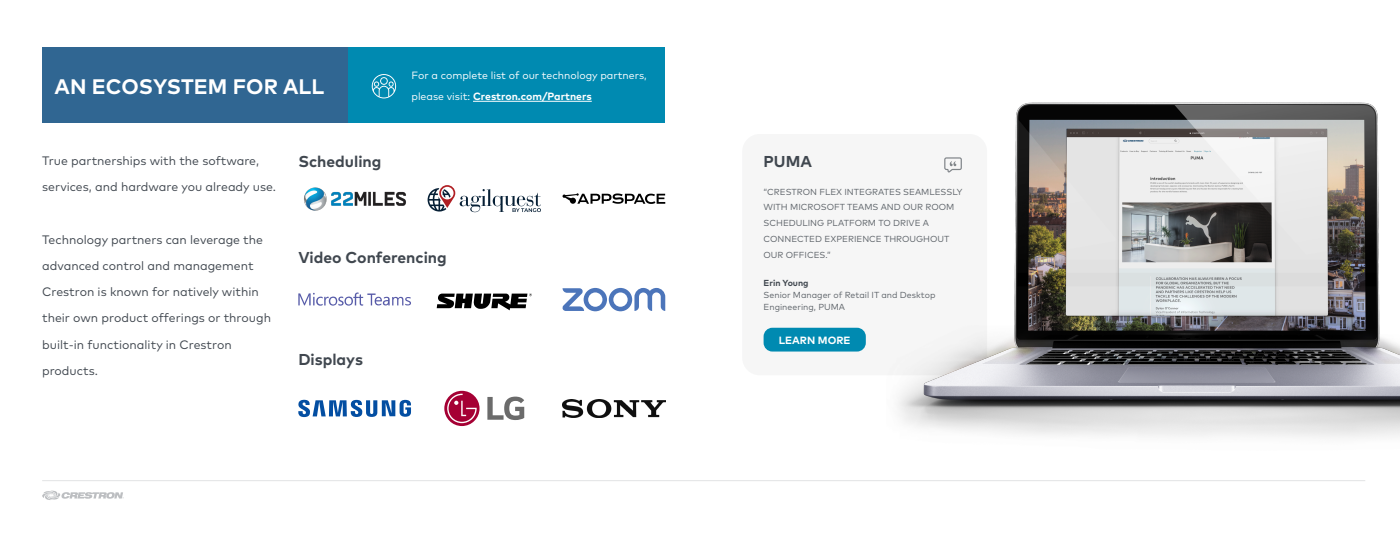
<style>
.page{position:relative;width:1400px;height:536px;background:#fff}
.page>*{position:absolute;margin:0;border:0;box-sizing:border-box;transform-origin:0 0}
.t1{font:700 21px "Mark Pro";color:#fff}
.t2{font:700 15.75px "Mark Pro";color:#40474f}
.t3{font:12.25px/26.2px "Mark Pro";color:#40474f}
.t4{font:10.5px/21px "Mark Pro";color:#fff}
.t5{font:700 10.5px "Mark Pro";color:#fff}
.t6{font:8.75px/15.8px "Mark Pro";color:#5d6369}
.t7{font:700 8.75px "Mark Pro";color:#40474f}
.s1{font-weight:700}
</style>
<div class="page">
<hr style="left:42px;top:480px;width:1323px;height:1px;background:#e2e3e4">
<svg style="left:42px;top:490px;width:82px;height:10px"></svg>
<div style="left:742px;top:134px;width:245px;height:241px;background:#f6f6f6;border-radius:18px"></div>
<img style="left:898px;top:102px;width:502px;height:336px">
<div style="left:42px;top:47px;width:306px;height:76px;background:#306692"></div>
<div style="left:348px;top:47px;width:317px;height:76px;background:#008ab1"></div>
<hr style="left:473px;top:101px;width:119px;height:1px;background:#fff">
<div style="left:764px;top:327px;width:102px;height:24px;background:#008ab1;border-radius:9px"></div>
<svg style="left:944px;top:157px;width:18px;height:15px"></svg>
<img style="left:563px;top:399px;width:102px;height:18px">
<svg style="left:562px;top:288px;width:103px;height:23px"></svg>
<svg style="left:372px;top:74px;width:24px;height:24px"></svg>
<img style="left:304px;top:187px;width:102px;height:24px">
<svg style="left:428px;top:185px;width:113px;height:27px"></svg>
<svg style="left:563px;top:193px;width:102px;height:11px"></svg>
<svg style="left:298px;top:399px;width:113px;height:18px"></svg>
<svg style="left:487px;top:396px;width:37px;height:24px"></svg>
<svg style="left:444px;top:390px;width:36px;height:36px"></svg>
<svg style="left:447px;top:393px;width:30px;height:30px"></svg>
<svg style="left:298px;top:292px;width:113px;height:13px"></svg>
<svg style="left:437px;top:293px;width:95px;height:17px"></svg>
<h1 class="t1" style="left:55px;top:70px;width:271px">AN ECOSYSTEM FOR ALL</h1>
<p class="t3" style="left:42px;top:146px;width:235px">True partnerships with the software, services, and hardware you already use.</p>
<p class="t2" style="left:298px;top:150px;width:85px">Scheduling</p>
<p class="t4" style="left:411px;top:64px;width:237px">For a complete list of our technology partners, please visit: <span class="s1">Crestron.com/Partners</span></p>
<p class="t3" style="left:42px;top:225px;width:230px">Technology partners can leverage the advanced control and management<br>Crestron is known for natively within their own product offerings or through built-in functionality in Crestron products.</p>
<p class="t2" style="left:298px;top:245px;width:150px">Video Conferencing</p>
<p class="t2" style="left:298px;top:347px;width:66px">Displays</p>
<p class="t2" style="left:764px;top:150px;width:50px">PUMA</p>
<p class="t6" style="left:764px;top:183px;width:200px">“CRESTRON FLEX INTEGRATES SEAMLESSLY<br>WITH MICROSOFT TEAMS AND OUR ROOM<br>SCHEDULING PLATFORM TO DRIVE A<br>CONNECTED EXPERIENCE THROUGHOUT<br>OUR OFFICES.”</p>
<p class="t7" style="left:764px;top:276px;width:47px">Erin Young</p>
<p class="t6" style="left:764px;top:288px;width:173px;line-height:12.2px">Senior Manager of Retail IT and Desktop<br>Engineering, PUMA</p>
<p class="t5" style="left:779px;top:332px;width:73px">LEARN MORE</p>
</div>
